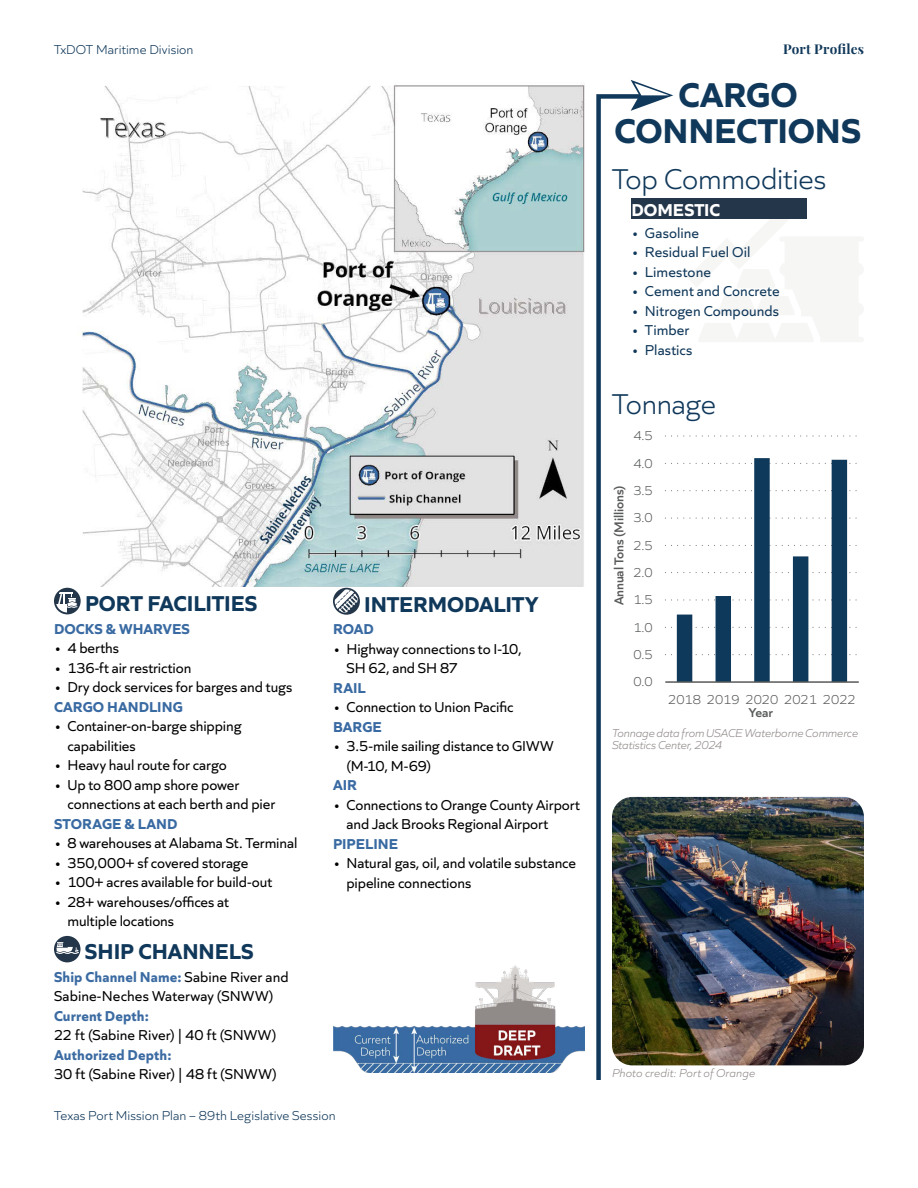
<style>
.page{position:relative;width:918px;height:1188px;background:#fff}
.page>*{position:absolute;margin:0;border:0;box-sizing:border-box;transform-origin:0 0}
.t1{font:700 36px/36px "Quiet Sans";letter-spacing:-.005em;color:#10385a;text-align:center}
.t2{font:300 30px "Quiet Sans";letter-spacing:-.005em;color:#10385a}
.t3{font:700 22.5px "Quiet Sans";letter-spacing:-.005em;color:#10385a}
.t4{font:700 18px "Quiet Sans";color:#fff}
.t5{font:15px/19.5px "Quiet Sans";letter-spacing:-.005em;color:#000}
.t6{font:15px "Quiet Sans";letter-spacing:.005em;color:#10385a}
.t7{font:700 15px "Quiet Sans";letter-spacing:.005em;color:#396aa2}
.t8{font:300 13.5px "Quiet Sans";letter-spacing:.01em;color:#10385a}
.t9{font:300 13.5px/12.9px "Quiet Sans";letter-spacing:.005em;color:#595b5b;text-align:center}
.t10{font:600 13.5px "Quiet Sans";letter-spacing:-.01em;color:#595a5a}
.t11{font:700 13.5px "Playfair Display";letter-spacing:.005em;color:#10385a}
.t12{font:italic 300 12px/12px "Quiet Sans";letter-spacing:-.005em;color:#918a89}
.s1{font-weight:700;color:#396aa2}
.s2{font-weight:700;color:#3b6ba2}
.s3{font-weight:600;color:#595a5a}
</style>
<div class="page">
<svg style="left:54px;top:588px;width:27px;height:26px"></svg>
<svg style="left:56px;top:589px;width:23px;height:24px"></svg>
<svg style="left:56px;top:604px;width:10px;height:9px"></svg>
<svg style="left:58px;top:593px;width:21px;height:15px"></svg>
<div style="left:54px;top:936px;width:26px;height:26px;background:#24364a;border-radius:50%"></div>
<svg style="left:56px;top:942px;width:23px;height:12px"></svg>
<svg style="left:333px;top:588px;width:27px;height:27px"></svg>
<svg style="left:334px;top:588px;width:25px;height:26px"></svg>
<svg style="left:596px;top:94px;width:49px;height:986px"></svg>
<div style="left:631px;top:198px;width:176px;height:21px;background:#24364a"></div>
<svg style="left:631px;top:80px;width:42px;height:31px"></svg>
<img style="left:333px;top:965px;width:252px;height:108px">
<svg style="left:665px;top:436px;width:192px;height:1px"></svg>
<svg style="left:665px;top:458px;width:192px;height:223px"></svg>
<hr style="left:665px;top:681px;width:194px;height:2px;background:#595a5a">
<img style="left:82px;top:85px;width:503px;height:501px">
<img style="left:612px;top:797px;width:252px;height:268px">
<p class="t8" style="left:54px;top:40px;width:141px">TxDOT Maritime Division</p>
<p class="t11" style="left:783px;top:38px;width:82px">Port Profiles</p>
<p class="t1" style="left:615px;top:74px;width:248px">CARGO<br>CONNECTIONS</p>
<p class="t2" style="left:612px;top:158px;width:216px">Top Commodities</p>
<p class="t4" style="left:631px;top:196px;width:90px">DOMESTIC</p>
<p class="t6" style="left:631px;top:221px;width:69px">• Gasoline</p>
<p class="t6" style="left:631px;top:241px;width:120px">• Residual Fuel Oil</p>
<p class="t6" style="left:631px;top:260px;width:81px">• Limestone</p>
<p class="t6" style="left:631px;top:280px;width:150px">• Cement and Concrete</p>
<p class="t6" style="left:631px;top:299px;width:149px">• Nitrogen Compounds</p>
<p class="t6" style="left:631px;top:319px;width:59px">• Timber</p>
<p class="t6" style="left:631px;top:338px;width:62px">• Plastics</p>
<p class="t2" style="left:612px;top:383px;width:105px">Tonnage</p>
<p class="t9" style="left:633px;top:429px;width:21px">4.5</p>
<p class="t3" style="left:85px;top:586px;width:174px">PORT FACILITIES</p>
<p class="t7" style="left:54px;top:617px;width:138px">DOCKS &amp; WHARVES</p>
<p class="t5" style="left:54px;top:638px;width:67px">• 4 berths</p>
<p class="t5" style="left:54px;top:657px;width:139px">• 136-ft air restriction</p>
<p class="t5" style="left:54px;top:677px;width:240px">• Dry dock services for barges and tugs<br><span class="s1">CARGO HANDLING</span></p>
<p class="t5" style="left:68px;top:716px;width:176px;text-indent:-14px">• Container-on-barge shipping capabilities</p>
<p class="t5" style="left:54px;top:755px;width:174px">• Heavy haul route for cargo</p>
<p class="t5" style="left:54px;top:774px;width:187px">• Up to 800 amp shore power</p>
<p class="t5" style="left:68px;top:794px;width:209px">connections at each berth and pier</p>
<p class="t7" style="left:54px;top:812px;width:125px">STORAGE &amp; LAND</p>
<p class="t5" style="left:54px;top:833px;width:245px">• 8 warehouses at Alabama St. Terminal</p>
<p class="t5" style="left:54px;top:852px;width:196px">• 350,000+ sf covered storage</p>
<p class="t5" style="left:54px;top:872px;width:220px">• 100+ acres available for build-out</p>
<p class="t5" style="left:68px;top:891px;width:163px;text-indent:-14px">• 28+ warehouses/offices at multiple locations</p>
<p class="t3" style="left:85px;top:934px;width:171px">SHIP CHANNELS</p>
<p class="t5" style="left:54px;top:966px;width:236px"><span class="s2">Ship Channel Name:</span> Sabine River and<br>Sabine-Neches Waterway (SNWW)<br><span class="s2">Current Depth:<br></span>22 ft (Sabine River) | 40 ft (SNWW)<br><span class="s2">Authorized Depth:<br></span>30 ft (Sabine River) | 48 ft (SNWW)</p>
<p class="t3" style="left:364px;top:587px;width:175px">INTERMODALITY</p>
<p class="t7" style="left:333px;top:617px;width:42px">ROAD</p>
<p class="t5" style="left:333px;top:638px;width:190px">• Highway connections to I-10,</p>
<p class="t5" style="left:346px;top:657px;width:113px">SH 62, and SH 87</p>
<p class="t7" style="left:333px;top:676px;width:34px">RAIL</p>
<p class="t5" style="left:333px;top:696px;width:182px">• Connection to Union Pacific<br><span class="s1">BARGE</span></p>
<p class="t5" style="left:333px;top:735px;width:222px">• 3.5-mile sailing distance to GIWW</p>
<p class="t5" style="left:346px;top:755px;width:86px">(M-10, M-69)</p>
<p class="t7" style="left:333px;top:773px;width:26px">AIR</p>
<p class="t5" style="left:333px;top:794px;width:248px">• Connections to Orange County Airport</p>
<p class="t5" style="left:346px;top:813px;width:203px">and Jack Brooks Regional Airport</p>
<p class="t7" style="left:333px;top:832px;width:67px">PIPELINE</p>
<p class="t5" style="left:346px;top:852px;width:231px;text-indent:-14px">• Natural gas, oil, and volatile substance pipeline connections</p>
<p class="t8" style="left:54px;top:1106px;width:283px">Texas Port Mission Plan – 89th Legislative Session</p>
<p class="t10" style="left:609px;top:605px;width:121px;rotate:-90deg">Annual Tons (Millions)</p>
<p class="t9" style="left:633px;top:456px;width:21px">4.0</p>
<p class="t9" style="left:633px;top:483px;width:21px">3.5</p>
<p class="t9" style="left:633px;top:510px;width:21px">3.0</p>
<p class="t9" style="left:633px;top:538px;width:21px">2.5</p>
<p class="t9" style="left:633px;top:565px;width:21px">2.0</p>
<p class="t9" style="left:633px;top:592px;width:21px">1.5</p>
<p class="t9" style="left:633px;top:620px;width:21px">1.0</p>
<p class="t9" style="left:633px;top:647px;width:21px">0.5</p>
<p class="t9" style="left:633px;top:674px;width:21px">0.0</p>
<p class="t9" style="left:668px;top:692px;width:189px">2018 2019 2020 2021 2022<br><span class="s3">Year</span></p>
<p class="t12" style="left:612px;top:727px;width:248px">Tonnage data from USACE Waterborne Commerce<br>Statistics Center, 2024</p>
<p class="t12" style="left:612px;top:1066px;width:145px">Photo credit: Port of Orange</p>
</div>
